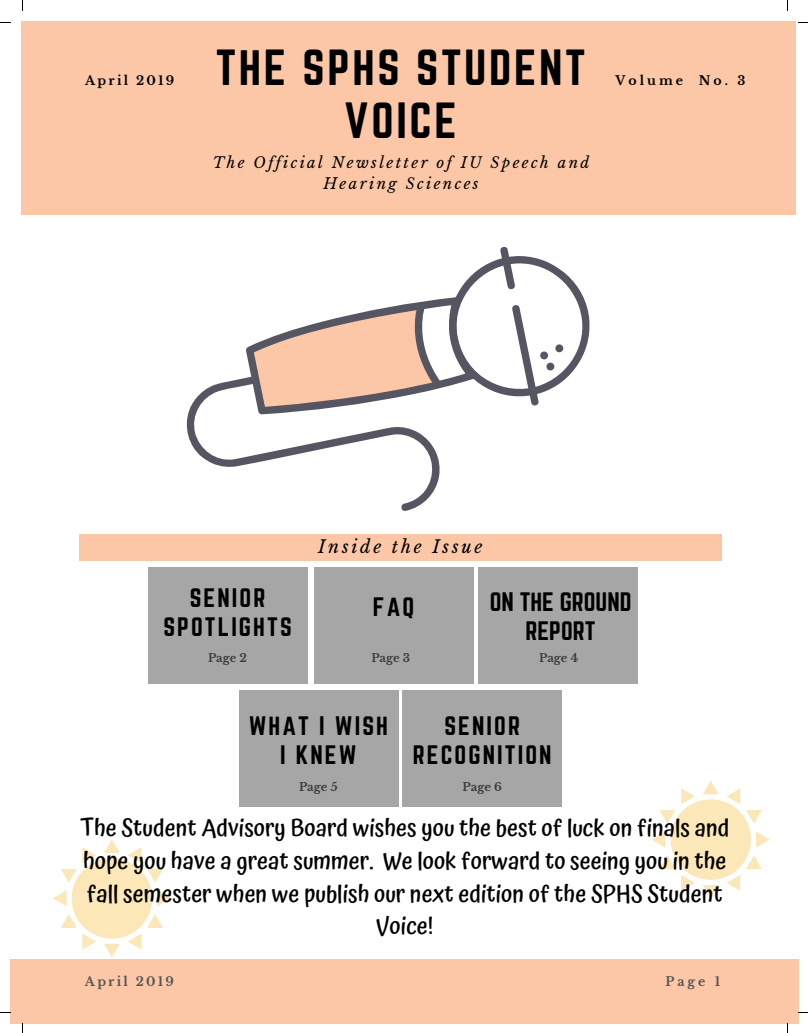
<style>
.page{position:relative;width:808px;height:1033px;background:#fff}
.page>*{position:absolute;margin:0;border:0;box-sizing:border-box;transform-origin:0 0}
.t1{font:44.5px/53px "Norwester";letter-spacing:.06em;color:#000;text-align:center}
.t2{font:500 23.75px/32.8px "Atma";color:#000;text-align:center}
.t3{font:23.5px/28.4px "Norwester";letter-spacing:.09em;color:#000;text-align:center}
.t4{font:23.5px/29px "Norwester";color:#000;text-align:center}
.t5{font:italic 17.5px "Libre Baskerville";letter-spacing:.16em;color:#000}
.t6{font:italic 15px/20.9px "Libre Baskerville";letter-spacing:.16em;color:#000;text-align:center}
.t7{font:700 12.5px "Libre Baskerville";letter-spacing:.18em;color:#000}
.t8{font:700 12.5px "Libre Baskerville";letter-spacing:.18em;color:#545454}
.t9{font:700 11.5px "Libre Baskerville";color:#000}
</style>
<div class="page">
<div style="left:22px;top:22px;width:774px;height:193px;background:#fbc7a7"></div>
<div style="left:148px;top:567px;width:159px;height:117px;background:#a6a6a6"></div>
<div style="left:79px;top:535px;width:643px;height:25px;background:#fbc7a7"></div>
<div style="left:478px;top:567px;width:159px;height:116px;background:#a6a6a6"></div>
<div style="left:314px;top:567px;width:159px;height:116px;background:#a6a6a6"></div>
<svg style="left:580px;top:291px;width:10px;height:70px"></svg>
<svg style="left:170px;top:383px;width:289px;height:196px"></svg>
<svg style="left:220px;top:308px;width:239px;height:195px"></svg>
<svg style="left:383px;top:246px;width:197px;height:164px"></svg>
<div style="left:10px;top:960px;width:788px;height:63px;background:#fbc7a7"></div>
<svg style="left:53px;top:839px;width:118px;height:118px"></svg>
<svg style="left:652px;top:781px;width:117px;height:117px"></svg>
<div style="left:239px;top:690px;width:159px;height:116px;background:#a6a6a6"></div>
<div style="left:402px;top:690px;width:160px;height:116px;background:#a6a6a6"></div>
<p class="t7" style="left:85px;top:73px;width:90px">April 2019</p>
<h1 class="t1" style="left:216px;top:42px;width:371px">THE SPHS STUDENT<br>VOICE</h1>
<p class="t6" style="left:213px;top:152px;width:378px">The Official Newsletter of IU Speech and<br>Hearing Sciences</p>
<p class="t7" style="left:615px;top:73px;width:69px">Volume</p>
<p class="t7" style="left:698px;top:73px;width:48px">No. 3</p>
<p class="t5" style="left:318px;top:536px;width:166px">Inside the Issue</p>
<p class="t3" style="left:163px;top:584px;width:130px;line-height:29px">SENIOR<br>SPOTLIGHTS</p>
<p class="t9" style="left:208px;top:650px;width:40px">Page 2</p>
<p class="t3" style="left:373px;top:594px;width:43px">FAQ</p>
<p class="t9" style="left:371px;top:650px;width:40px">Page 3</p>
<p class="t4" style="left:489px;top:588px;width:143px">ON THE GROUND<br>REPORT</p>
<p class="t9" style="left:539px;top:650px;width:41px">Page 4</p>
<p class="t3" style="left:249px;top:713px;width:141px">WHAT I WISH<br>I KNEW</p>
<p class="t9" style="left:299px;top:779px;width:40px">Page 5</p>
<p class="t3" style="left:413px;top:713px;width:140px">SENIOR<br>RECOGNITION</p>
<p class="t9" style="left:462px;top:779px;width:41px">Page 6</p>
<p class="t2" style="left:80px;top:811px;width:650px">The Student Advisory Board wishes you the best of luck on finals and hope you have a great summer. We look forward to seeing you in the fall semester when we publish our next edition of the SPHS Student Voice!</p>
<p class="t8" style="left:85px;top:973px;width:90px">April 2019</p>
<p class="t8" style="left:665px;top:973px;width:56px">Page 1</p>
</div>
